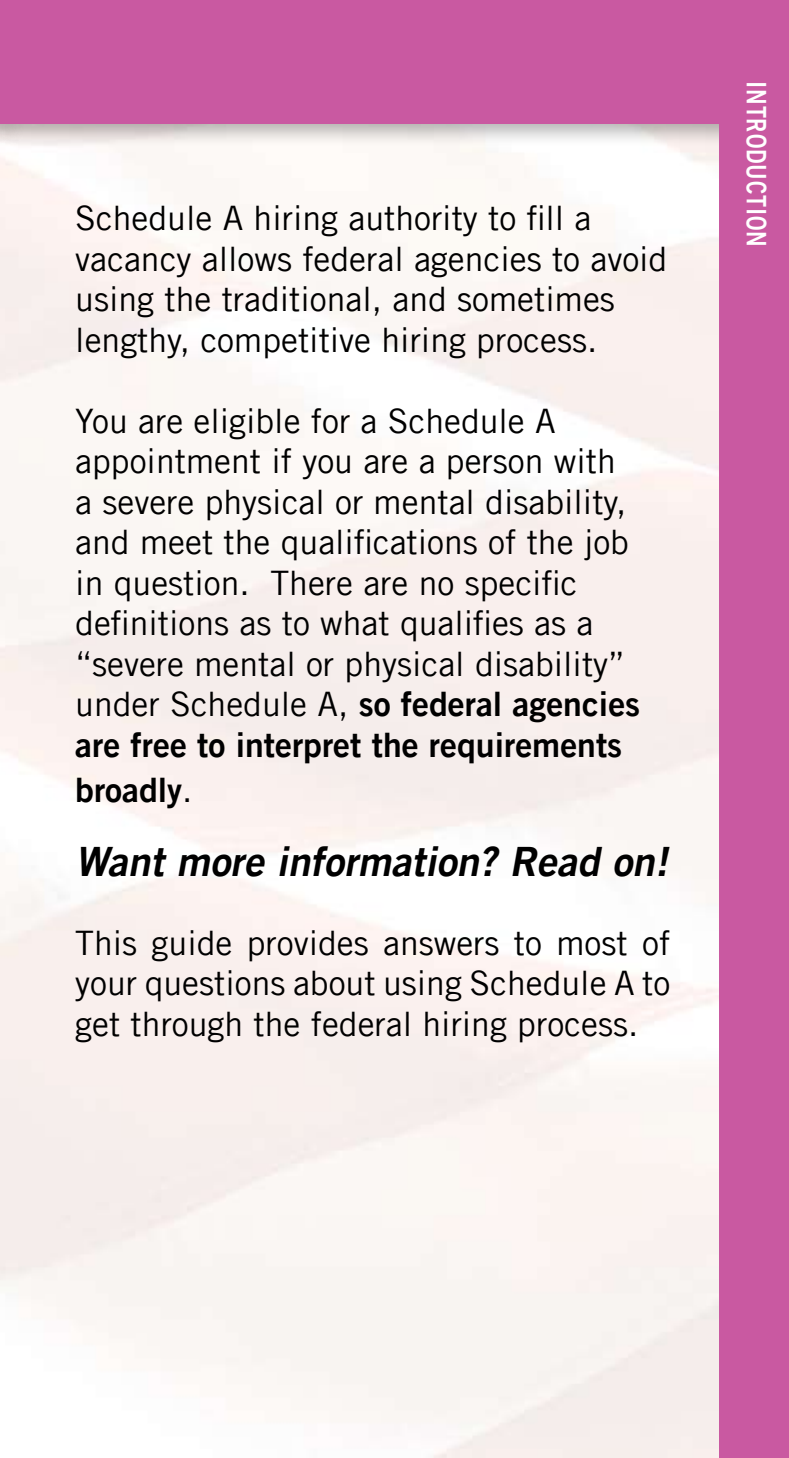
<style>
.page{position:relative;width:789px;height:1458px;background:#fff}
.page>*{position:absolute;margin:0;border:0;box-sizing:border-box;transform-origin:0 0}
.t1{font:italic 40.5px "Trade Gothic LT Bold Two";color:#000}
.t2{font:33.75px/40.5px "Trade Gothic LT";color:#000}
.t3{font:33.75px "Trade Gothic LT Bold Two";color:#000}
.t4{font:27px "Trade Gothic LT Bold Two";letter-spacing:.04em;color:#fff;scale:.8 1}
.s1{font-family:"Trade Gothic LT Bold Two"}
.s2{font-family:"Trade Gothic LT"}
</style>
<div class="page">
<img style="left:82px;top:7px;width:1px;height:1451px">
<div style="left:0;top:0;width:788px;height:173px;background:#000;opacity:.3"></div>
<div style="left:1px;top:0;width:787px;height:123px;background:#c959a1"></div>
<div style="left:719px;top:0;width:69px;height:1458px;background:#c959a1"></div>
<p class="t2" style="left:75px;top:198px;width:593px">Schedule A hiring authority to fill a vacancy allows federal agencies to avoid using the traditional, and sometimes lengthy, competitive hiring process.</p>
<p class="t2" style="left:75px;top:400px;width:566px">You are eligible for a Schedule A appointment if you are a person with a severe physical or mental disability, and meet the qualifications of the job in question. There are no specific definitions as to what qualifies as a “severe mental or physical disability” under Schedule A, <span class="s1">so federal agencies are free to interpret the requirements</span></p>
<p class="t3" style="left:75px;top:769px;width:119px">broadly<span class="s2">.</span></p>
<p class="t1" style="left:75px;top:837px;width:603px">Want more information? Read on!</p>
<p class="t2" style="left:75px;top:922px;width:596px;text-align:justify">This guide provides answers to most of your questions about using Schedule A to get through the federal hiring process.</p>
<p class="t4" style="left:772px;top:81px;width:208px;rotate:90deg">INTRODUCTION</p>
</div>
